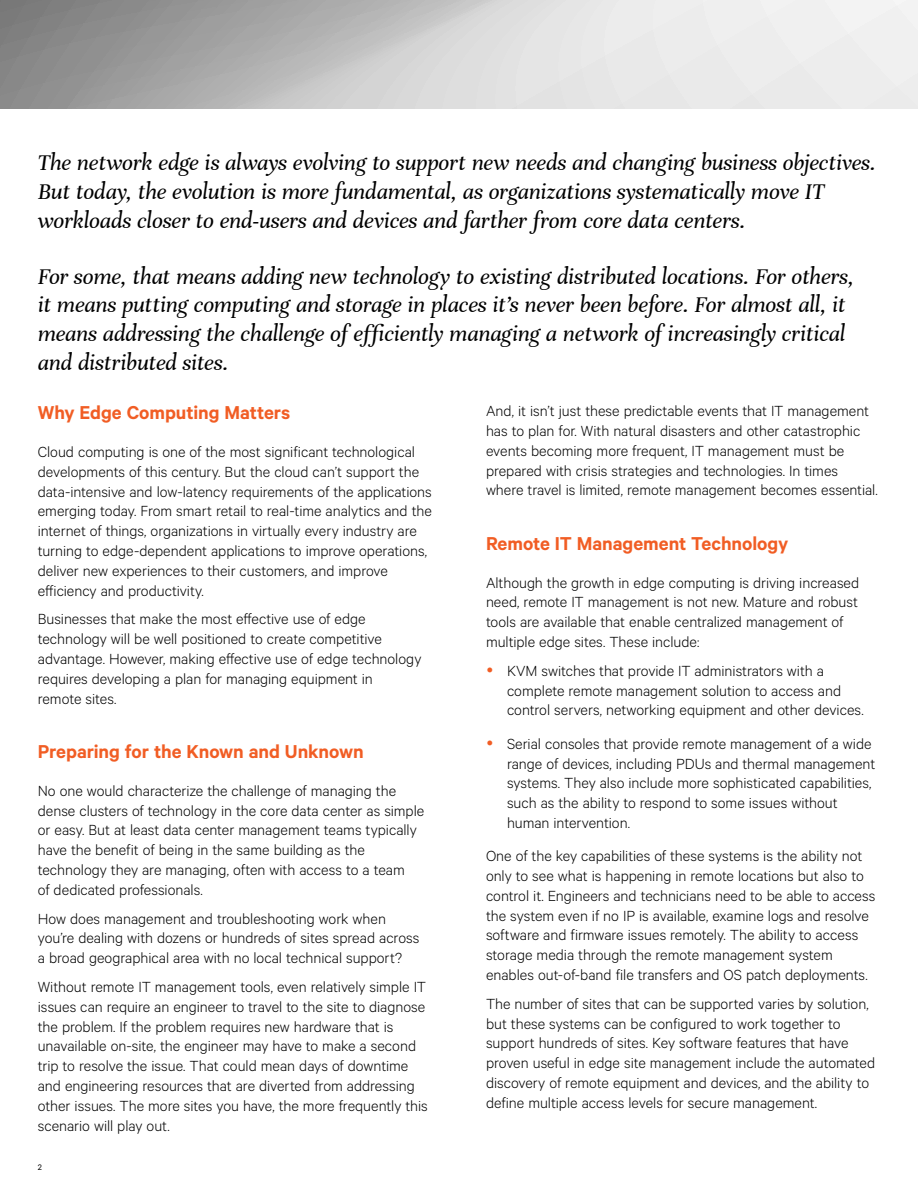
<style>
.page{position:relative;width:918px;height:1188px;background:#fff}
.page>*{position:absolute;margin:0;border:0;box-sizing:border-box;transform-origin:0 0}
.t1{font:italic 24px/28.8px "Unna";letter-spacing:-.01em;color:#000}
.t2{font:600 21px "Calibre";letter-spacing:-.005em;color:#f15d24}
.t3{font:300 16.5px/19.8px "Calibre";color:#000}
.t4{font:9px "Calibre";color:#000}
</style>
<div class="page">
<svg style="left:0;top:0;width:918px;height:109px;background:#c9c9c9"></svg>
<p class="t1" style="left:38px;top:149px;width:840px">The network edge is always evolving to support new needs and changing business objectives.<br>But today, the evolution is more fundamental, as organizations systematically move IT workloads closer to end-users and devices and farther from core data centers.</p>
<p class="t1" style="left:38px;top:262px;width:818px">For some, that means adding new technology to existing distributed locations. For others, it means putting computing and storage in places it’s never been before. For almost all, it means addressing the challenge of efficiently managing a network of increasingly critical and distributed sites.</p>
<p class="t2" style="left:38px;top:400px;width:254px">Why Edge Computing Matters</p>
<p class="t3" style="left:38px;top:441px;width:396px">Cloud computing is one of the most significant technological developments of this century. But the cloud can’t support the data-intensive and low-latency requirements of the applications emerging today. From smart retail to real-time analytics and the internet of things, organizations in virtually every industry are turning to edge-dependent applications to improve operations, deliver new experiences to their customers, and improve efficiency and productivity.</p>
<p class="t3" style="left:38px;top:609px;width:385px">Businesses that make the most effective use of edge technology will be well positioned to create competitive advantage. However, making effective use of edge technology requires developing a plan for managing equipment in<br>remote sites.</p>
<p class="t3" style="left:486px;top:400px;width:393px">And, it isn’t just these predictable events that IT management has to plan for. With natural disasters and other catastrophic events becoming more frequent, IT management must be prepared with crisis strategies and technologies. In times where travel is limited, remote management becomes essential.</p>
<p class="t2" style="left:486px;top:531px;width:304px">Remote IT Management Technology</p>
<p class="t3" style="left:486px;top:572px;width:375px">Although the growth in edge computing is driving increased need, remote IT management is not new. Mature and robust tools are available that enable centralized management of multiple edge sites. These include:</p>
<p class="t3" style="left:507px;top:660px;width:358px">KVM switches that provide IT administrators with a complete remote management solution to access and control servers, networking equipment and other devices.</p>
<p class="t3" style="left:507px;top:733px;width:370px">Serial consoles that provide remote management of a wide range of devices, including PDUs and thermal management systems. They also include more sophisticated capabilities, such as the ability to respond to some issues without human intervention.</p>
<p class="t3" style="left:486px;top:845px;width:391px">One of the key capabilities of these systems is the ability not only to see what is happening in remote locations but also to control it. Engineers and technicians need to be able to access the system even if no IP is available, examine logs and resolve software and firmware issues remotely. The ability to access storage media through the remote management system enables out-of-band file transfers and OS patch deployments.</p>
<p class="t3" style="left:486px;top:993px;width:391px">The number of sites that can be supported varies by solution, but these systems can be configured to work together to support hundreds of sites. Key software features that have proven useful in edge site management include the automated discovery of remote equipment and devices, and the ability to define multiple access levels for secure management.</p>
<p class="t2" style="left:38px;top:739px;width:327px">Preparing for the Known and Unknown</p>
<p class="t3" style="left:38px;top:780px;width:388px">No one would characterize the challenge of managing the dense clusters of technology in the core data center as simple or easy. But at least data center management teams typically have the benefit of being in the same building as the technology they are managing, often with access to a team<br>of dedicated professionals.</p>
<p class="t3" style="left:38px;top:908px;width:383px">How does management and troubleshooting work when you’re dealing with dozens or hundreds of sites spread across a broad geographical area with no local technical support?</p>
<p class="t3" style="left:38px;top:976px;width:392px">Without remote IT management tools, even relatively simple IT issues can require an engineer to travel to the site to diagnose the problem. If the problem requires new hardware that is unavailable on-site, the engineer may have to make a second trip to resolve the issue. That could mean days of downtime and engineering resources that are diverted from addressing other issues. The more sites you have, the more frequently this scenario will play out.</p>
<p class="t4" style="left:38px;top:1162px;width:6px">2</p>
</div>
